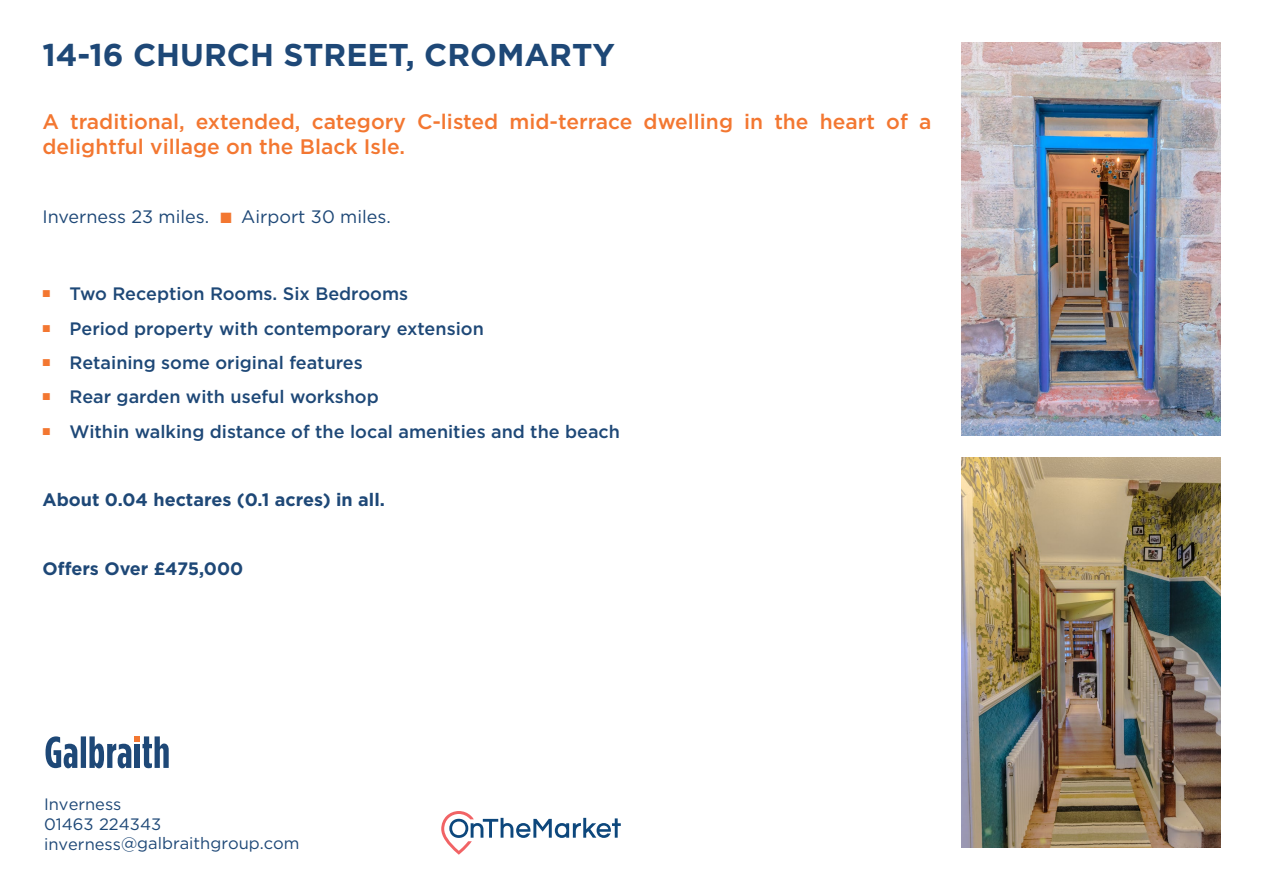
<style>
.page{position:relative;width:1263px;height:893px;background:#fff}
.page>*{position:absolute;margin:0;border:0;box-sizing:border-box;transform-origin:0 0}
.t1{font:700 31.5px "Gotham HTF";color:#1e4877}
.t2{font:500 21px/25.2px "Gotham HTF";color:#f37731}
.t3{font:500 18px "Gotham HTF";color:#1e4877}
.t4{font:700 18px "Gotham HTF";color:#1e4877}
.t5{font:18px "Gotham HTF";color:#1e4877}
.t6{font:16.5px "Gotham HTF";color:#1e4877}
.s1{font-family:"Proxima Nova";color:#f37731}
</style>
<div class="page">
<svg style="left:46px;top:736px;width:123px;height:32px"></svg>
<div style="left:135px;top:744px;width:5px;height:24px;background:#1e4877"></div>
<img style="left:961px;top:42px;width:259px;height:394px">
<img style="left:961px;top:457px;width:259px;height:391px">
<svg style="left:441px;top:811px;width:180px;height:44px"></svg>
<p class="t1" style="left:43px;top:36px;width:574px">14-16 CHURCH STREET, CROMARTY</p>
<p class="t2" style="left:43px;top:108px;width:890px">A traditional, extended, category C-listed mid-terrace dwelling in the heart of a delightful village on the Black Isle.</p>
<p class="t5" style="left:43px;top:206px;width:350px">Inverness 23 miles. <span class="s1">■</span> Airport 30 miles.</p>
<p class="t3" style="left:43px;top:284px;width:367px"><sup>■</sup> Two Reception Rooms. Six Bedrooms</p>
<p class="t3" style="left:43px;top:318px;width:443px"><sup>■</sup> Period property with contemporary extension</p>
<p class="t3" style="left:43px;top:352px;width:322px"><sup>■</sup> Retaining some original features</p>
<p class="t3" style="left:43px;top:387px;width:338px"><sup>■</sup> Rear garden with useful workshop</p>
<p class="t3" style="left:43px;top:421px;width:579px"><sup>■</sup> Within walking distance of the local amenities and the beach</p>
<p class="t4" style="left:43px;top:489px;width:344px">About 0.04 hectares (0.1 acres) in all.</p>
<p class="t4" style="left:43px;top:558px;width:202px">Offers Over £475,000</p>
<p class="t6" style="left:44px;top:795px;width:79px">Inverness</p>
<p class="t6" style="left:44px;top:815px;width:119px">01463 224343</p>
<p class="t6" style="left:44px;top:834px;width:257px">inverness@galbraithgroup.com</p>
</div>
